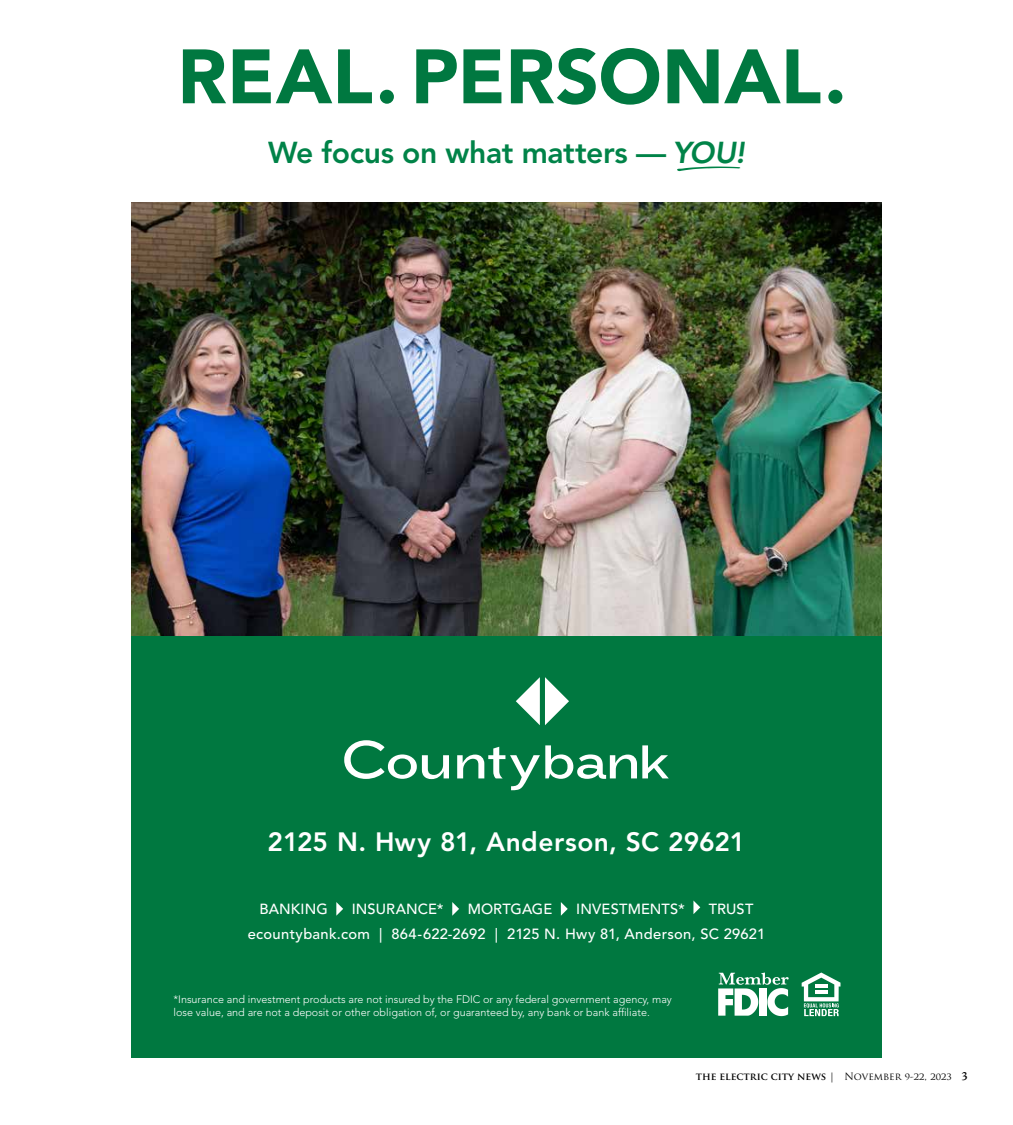
<style>
.page{position:relative;width:1013px;height:1125px;background:#fff}
.page>*{position:absolute;margin:0;border:0;box-sizing:border-box;transform-origin:0 0}
.t1{font:900 76.12px "Avenir";color:#007840}
.t2{font:800 30px "Avenir LT Std";letter-spacing:-.01em;color:#008348}
.t3{font:800 26.38px "Avenir LT Std";letter-spacing:.01em;color:#fff}
.t4{font:500 14.75px "Avenir LT Std";letter-spacing:.02em;color:#fff}
.t5{font:500 14.62px "Avenir LT Std";letter-spacing:.005em;color:#fff}
.t6{font:300 10.75px/13.2px "Avenir LT Std";color:#fff}
.t7{font:700 10px "Trajan Pro";color:#000}
.s1{font-family:"Avenir";font-style:italic}
.s2{font-weight:400}
.s3{font-family:"Adobe Jenson Pro";font-weight:600;font-size:12.5px}
</style>
<div class="page">
<svg style="left:677px;top:167px;width:63px;height:4px"></svg>
<div style="left:131px;top:635px;width:750px;height:423px;background:#007840"></div>
<svg style="left:336px;top:902px;width:7px;height:14px"></svg>
<svg style="left:452px;top:902px;width:7px;height:14px"></svg>
<svg style="left:561px;top:902px;width:6px;height:14px"></svg>
<svg style="left:693px;top:901px;width:7px;height:13px"></svg>
<svg style="left:801px;top:973px;width:39px;height:43px"></svg>
<svg style="left:718px;top:973px;width:70px;height:43px"></svg>
<svg style="left:344px;top:740px;width:105px;height:39px"></svg>
<svg style="left:457px;top:745px;width:211px;height:45px"></svg>
<svg style="left:516px;top:677px;width:53px;height:48px"></svg>
<img style="left:131px;top:202px;width:750px;height:433px">
<h1 class="t1" style="left:177px;top:31px;width:670px">REAL. PERSONAL.</h1>
<h2 class="t2" style="left:268px;top:135px;width:478px">We focus on what matters — <span class="s1">YOU!</span></h2>
<h3 class="t3" style="left:267px;top:827px;width:479px">2125 N. Hwy 81, Anderson, SC 29621</h3>
<h3 class="t5" style="left:259px;top:901px;width:70px">BANKING</h3>
<h3 class="t5" style="left:352px;top:901px;width:93px">INSURANCE*</h3>
<h3 class="t5" style="left:467px;top:901px;width:86px">MORTGAGE</h3>
<h3 class="t5" style="left:576px;top:901px;width:110px">INVESTMENTS*</h3>
<h3 class="t5" style="left:709px;top:901px;width:46px">TRUST</h3>
<h3 class="t4" style="left:248px;top:925px;width:519px">ecountybank.com | 864-622-2692 | 2125 N. Hwy 81, Anderson, SC 29621</h3>
<p class="t6" style="left:173px;top:993px;width:500px">*Insurance and investment products are not insured by the FDIC or any federal government agency, may lose value, and are not a deposit or other obligation of, or guaranteed by, any bank or bank affiliate.</p>
<p class="t7" style="left:695px;top:1070px;width:274px">THE ELECTRIC CITY NEWS <span class="s2">| November 9-22, 2023</span> <span class="s3">3</span></p>
</div>
